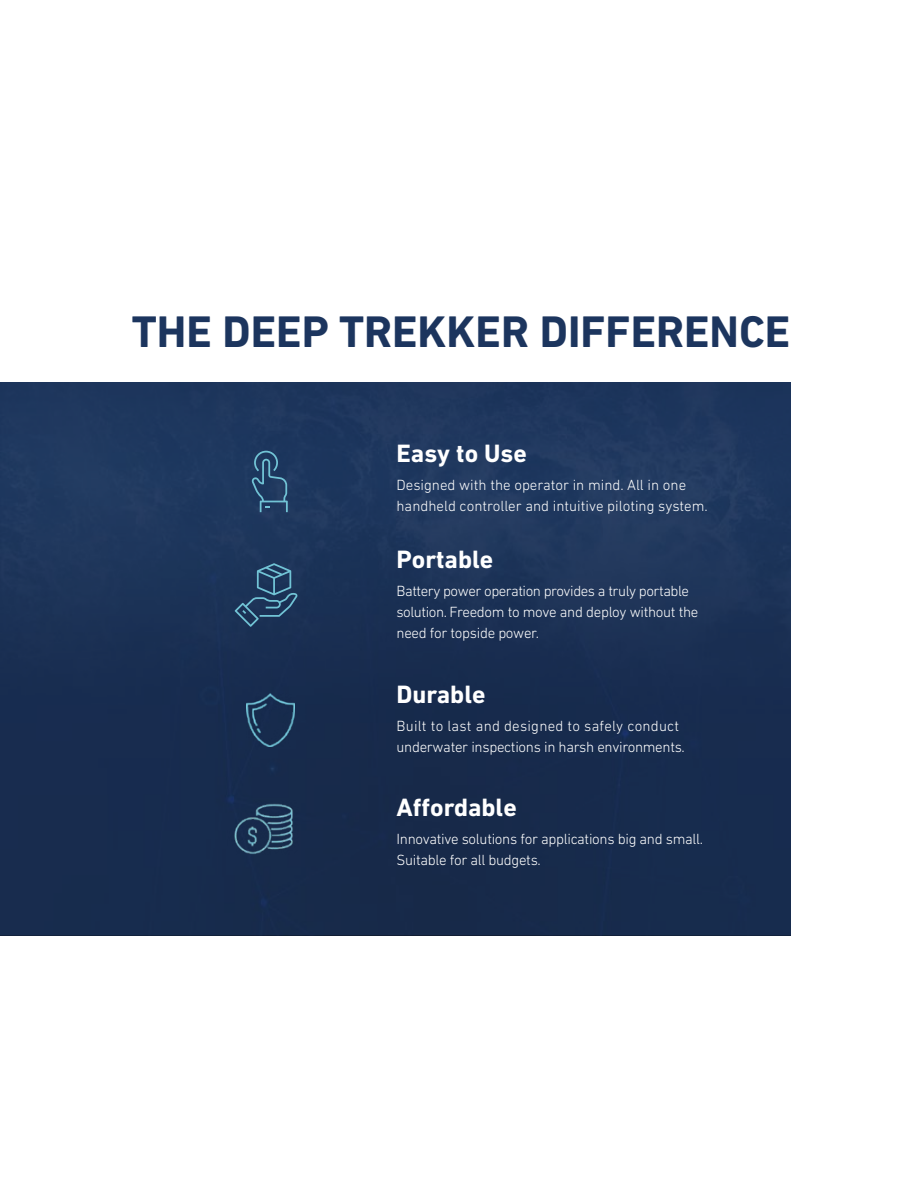
<style>
.page{position:relative;width:918px;height:1188px;background:#fff}
.page>*{position:absolute;margin:0;border:0;box-sizing:border-box;transform-origin:0 0}
.t1{font:700 45px "DIN Next LT Pro";color:#1c355e}
.t2{font:700 25.5px "DIN Next LT Pro";color:#fff}
.t3{font:300 15px/21px "DIN Next LT Pro";letter-spacing:-.02em;color:#fff}
.t4{font:300 15px/21px "DIN Next LT Pro";color:#fff}
</style>
<div class="page">
<div style="left:0;top:382px;width:791px;height:553px;background:linear-gradient(to right,#1a3054,#1b3054)"></div>
<svg style="left:251px;top:451px;width:37px;height:61px;background:#2c5073"></svg>
<svg style="left:235px;top:563px;width:63px;height:64px;background:#28486a"></svg>
<img style="left:246px;top:694px;width:48px;height:53px">
<img style="left:228px;top:800px;width:72px;height:56px">
<h1 class="t1" style="left:132px;top:305px;width:660px">THE DEEP TREKKER DIFFERENCE</h1>
<h2 class="t2" style="left:397px;top:439px;width:132px">Easy to Use</h2>
<p class="t4" style="left:397px;top:474px;width:313px">Designed with the operator in mind. All in one handheld controller and intuitive piloting system.</p>
<h2 class="t2" style="left:397px;top:545px;width:98px">Portable</h2>
<p class="t3" style="left:397px;top:580px;width:303px">Battery power operation provides a truly portable solution. Freedom to move and deploy without the need for topside power.</p>
<h2 class="t2" style="left:397px;top:679px;width:91px">Durable</h2>
<p class="t3" style="left:397px;top:715px;width:290px">Built to last and designed to safely conduct underwater inspections in harsh environments.</p>
<h2 class="t2" style="left:397px;top:793px;width:122px">Affordable</h2>
<p class="t3" style="left:397px;top:828px;width:308px">Innovative solutions for applications big and small.<br>Suitable for all budgets.</p>
</div>
